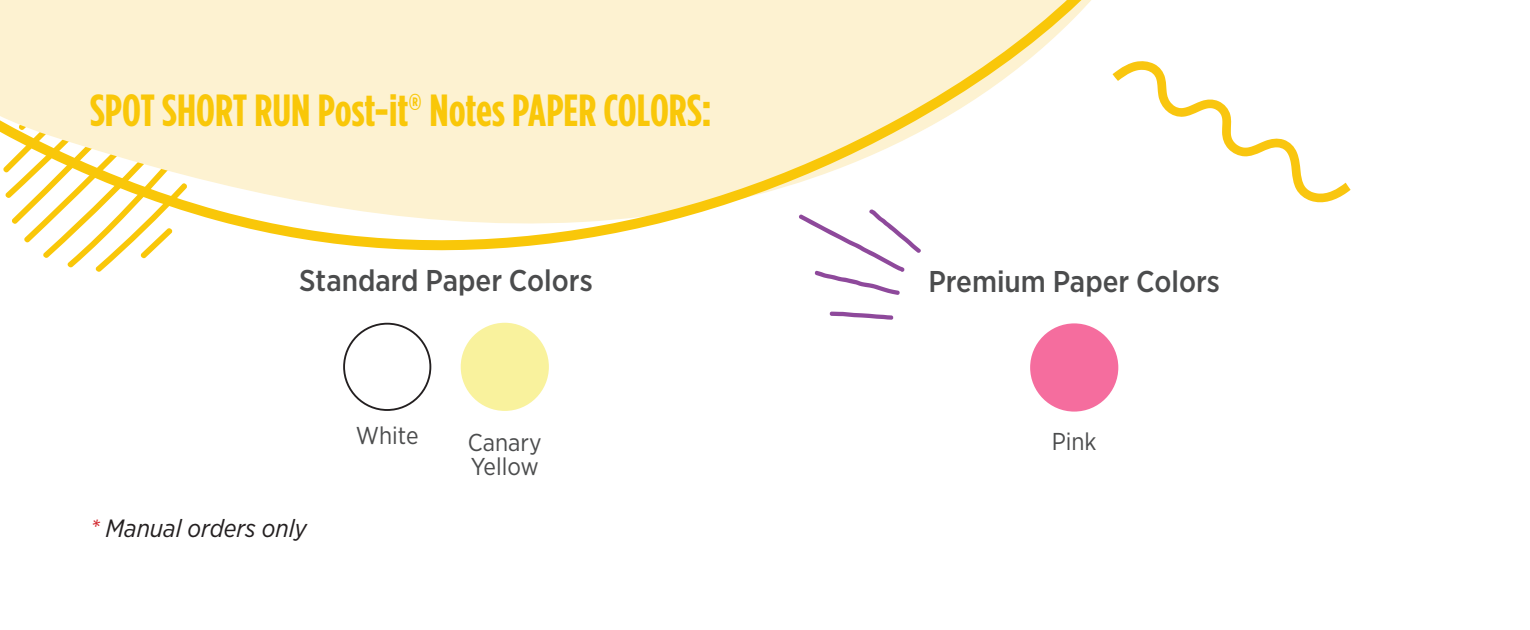
<style>
.page{position:relative;width:1530px;height:630px;background:#fff}
.page>*{position:absolute;margin:0;border:0;box-sizing:border-box;transform-origin:0 0}
.t1{font:700 45px "Gotham Condensed";color:#f9c709}
.t2{font:500 30px "Gotham Narrow";color:#4b4c4d}
.t3{font:italic 25px "Gotham Narrow";color:#231f20}
.t4{font:24.5px "Gotham Narrow";color:#4b4c4d}
.s1{color:#d1232a}
</style>
<div class="page">
<svg style="left:0;top:0;width:1113px;height:272px"></svg>
<div style="left:461px;top:323px;width:88px;height:88px;background:#f9f29d;border-radius:50%"></div>
<div style="left:343px;top:323px;width:88px;height:88px;border:2px solid #231f20;border-radius:50%"></div>
<div style="left:1030px;top:323px;width:88px;height:89px;background:#f56d9e;border-radius:50%"></div>
<svg style="left:829px;top:312px;width:65px;height:8px"></svg>
<svg style="left:798px;top:208px;width:124px;height:87px"></svg>
<svg style="left:1113px;top:61px;width:238px;height:142px"></svg>
<p class="t1" style="left:90px;top:84px;width:623px">SPOT SHORT RUN Post-it® Notes PAPER COLORS:</p>
<p class="t2" style="left:299px;top:262px;width:295px">Standard Paper Colors</p>
<p class="t3" style="left:90px;top:512px;width:219px"><span class="s1">*</span> Manual orders only</p>
<p class="t4" style="left:356px;top:420px;width:64px">White</p>
<p class="t4" style="left:468px;top:427px;width:75px">Canary</p>
<p class="t4" style="left:471px;top:451px;width:69px">Yellow</p>
<p class="t2" style="left:929px;top:262px;width:293px">Premium Paper Colors</p>
<p class="t4" style="left:1052px;top:426px;width:46px">Pink</p>
</div>
